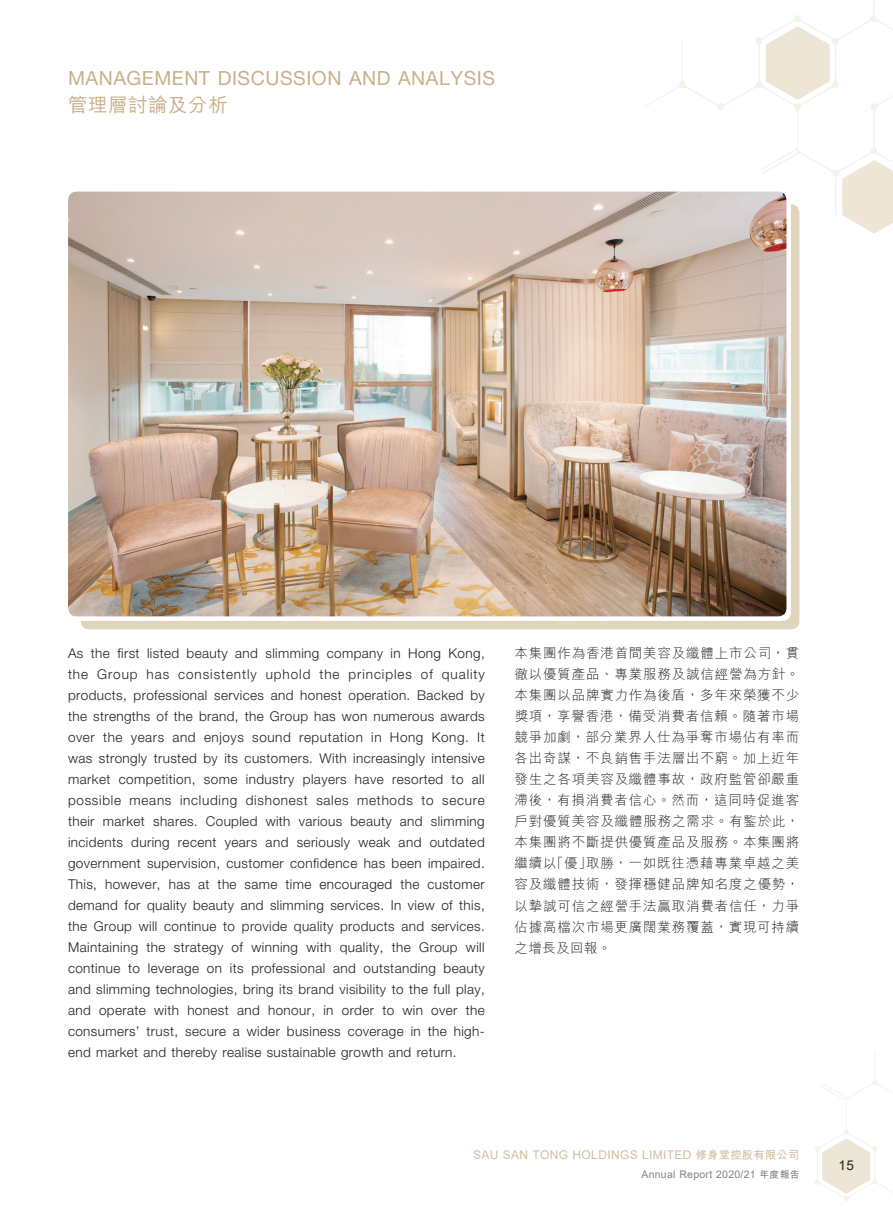
<style>
.page{position:relative;width:893px;height:1212px;background:#fff}
.page>*{position:absolute;margin:0;border:0;box-sizing:border-box;transform-origin:0 0}
.t1{font:19.5px "Helvetica Neue";letter-spacing:.03em;color:#c8b08b}
.t2{font:19.5px "M Hei HK Medium E Ten B5 H";letter-spacing:.03em;color:#c8b08b}
.t3{font:300 13.5px/21px "Helvetica Neue";letter-spacing:.03em;color:#231f20;text-align:justify}
.t4{font:13.5px/21px "M Hei HK Light E Ten B5 H";letter-spacing:.06em;color:#231f20;text-align:justify}
.t5{font:13.5px "Arial";color:#231f20}
.t6{font:12px "Arial";letter-spacing:.03em;color:#d2be9f}
.t7{font:10.5px "Arial";letter-spacing:.03em;color:#808285}
.s1{font-family:"M Hei HK Bold E Ten B5 H";font-size:11.25px}
.s2{font-family:"M Hei HK Bold E Ten B5 H";font-size:9.75px}
</style>
<div class="page">
<svg style="left:815px;top:1052px;width:78px;height:149px"></svg>
<svg style="left:645px;top:0;width:248px;height:215px"></svg>
<svg style="left:842px;top:160px;width:51px;height:74px"></svg>
<svg style="left:766px;top:26px;width:64px;height:74px"></svg>
<svg style="left:81px;top:204px;width:718px;height:425px;fill:#e1d4bc"></svg>
<img style="left:68px;top:191px;width:719px;height:426px;border-radius:9px">
<h1 class="t1" style="left:68px;top:72px;width:429px">MANAGEMENT DISCUSSION AND ANALYSIS</h1>
<h1 class="t2" style="left:68px;top:98px;width:161px">管理層討論及分析</h1>
<p class="t3" style="left:68px;top:644px;width:418px">As the first listed beauty and slimming company in Hong Kong, the Group has consistently uphold the principles of quality products, professional services and honest operation. Backed by the strengths of the brand, the Group has won numerous awards over the years and enjoys sound reputation in Hong Kong. It was strongly trusted by its customers. With increasingly intensive market competition, some industry players have resorted to all possible means including dishonest sales methods to secure their market shares. Coupled with various beauty and slimming incidents during recent years and seriously weak and outdated government supervision, customer confidence has been impaired.<br>This, however, has at the same time encouraged the customer demand for quality beauty and slimming services. In view of this, the Group will continue to provide quality products and services.<br>Maintaining the strategy of winning with quality, the Group will continue to leverage on its professional and outstanding beauty and slimming technologies, bring its brand visibility to the full play, and operate with honest and honour, in order to win over the consumers’ trust, secure a wider business coverage in the high&shy;end market and thereby realise sustainable growth and return.</p>
<p class="t4" style="left:514px;top:645px;width:286px">本集團作為香港首間美容及纖體上市公司，貫徹以優質產品、專業服務及誠信經營為方針。本集團以品牌實力作為後盾，多年來榮獲不少獎項，享譽香港，備受消費者信賴。隨著市場競爭加劇，部分業界人仕為爭奪市場佔有率而各出奇謀，不良銷售手法層出不窮。加上近年發生之各項美容及纖體事故，政府監管卻嚴重滯後，有損消費者信心。然而，這同時促進客戶對優質美容及纖體服務之需求。有鍳於此，本集團將不斷提供優質產品及服務。本集團將繼續以「優」取勝，一如既往憑藉專業卓越之美容及纖體技術，發揮穩健品牌知名度之優勢，以摯誠可信之經營手法贏取消費者信任，力爭佔據高檔次市場更廣闊業務覆蓋，實現可持續之增長及回報。</p>
<p class="t6" style="left:473px;top:1148px;width:328px">SAU SAN TONG HOLDINGS LIMITED <span class="s1">修身堂控股有限公司</span></p>
<p class="t7" style="left:641px;top:1169px;width:160px">Annual Report 2020/21 <span class="s2">年度報告</span></p>
<p class="t5" style="left:838px;top:1158px;width:17px">15</p>
</div>
